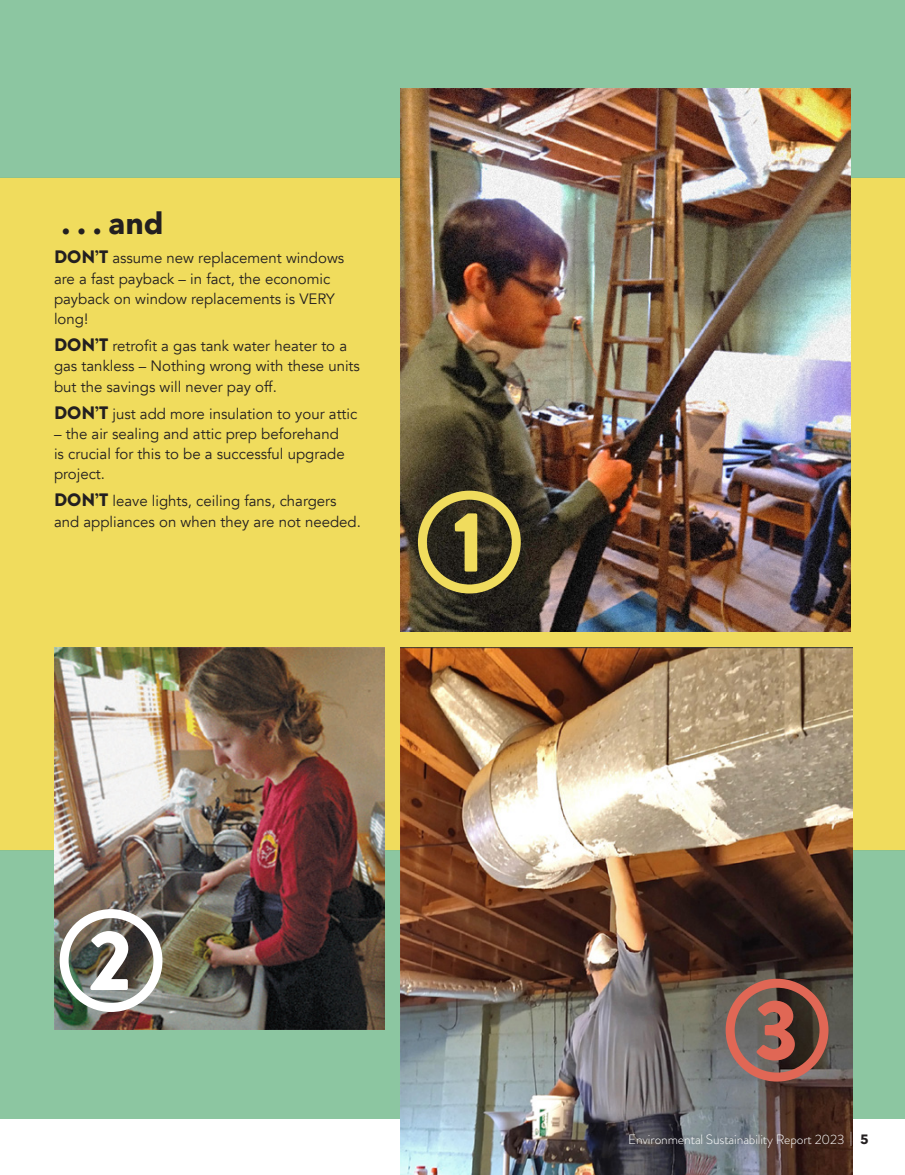
<style>
.page{position:relative;width:905px;height:1175px;background:#fff}
.page>*{position:absolute;margin:0;border:0;box-sizing:border-box;transform-origin:0 0}
.t1{font:900 85.5px "Brandon Grotesque";color:#fff}
.t2{font:900 85.5px "Brandon Grotesque";color:#f0dc5d}
.t3{font:900 85.5px "Brandon Grotesque";color:#e06755}
.t4{font:700 30px "Avenir Next";color:#231f20}
.t5{font:15px/20.2px "Avenir";color:#231f20}
.t6{font:300 13.5px "Brandon Grotesque";letter-spacing:-.01em;color:#fff}
.s1{font-family:"Brandon Grotesque";font-weight:900;font-size:18px}
.s2{font-family:"Avenir Next";font-weight:700;color:#231f20}
</style>
<div class="page">
<div style="left:0;top:178px;width:904px;height:672px;background:#f0dc5d"></div>
<div style="left:0;top:850px;width:904px;height:268px;background:#8cc6a1"></div>
<div style="left:0;top:0;width:904px;height:178px;background:#8cc6a1"></div>
<img style="left:54px;top:647px;width:331px;height:382px">
<div style="left:60px;top:909px;width:102px;height:103px;border:9px solid #fff;border-radius:50%"></div>
<img style="left:400px;top:647px;width:452px;height:527px">
<img style="left:400px;top:88px;width:450px;height:544px">
<div style="left:418px;top:490px;width:103px;height:103px;border:9px solid #f0dc5d;border-radius:50%"></div>
<div style="left:725px;top:978px;width:103px;height:103px;border:9px solid #e06755;border-radius:50%"></div>
<h2 class="t4" style="left:62px;top:198px;width:103px">. . . and</h2>
<p class="t5" style="left:54px;top:248px;width:292px"><span class="s1">DON’T</span> assume new replacement windows are a fast payback – in fact, the economic payback on window replacements is VERY long!</p>
<p class="t5" style="left:54px;top:336px;width:307px"><span class="s1">DON’T</span> retrofit a gas tank water heater to a gas tankless – Nothing wrong with these units but the savings will never pay off.</p>
<p class="t5" style="left:54px;top:403px;width:305px"><span class="s1">DON’T</span> just add more insulation to your attic</p>
<p class="t5" style="left:54px;top:424px;width:292px">– the air sealing and attic prep beforehand is crucial for this to be a successful upgrade project.</p>
<p class="t5" style="left:54px;top:491px;width:308px"><span class="s1">DON’T</span> leave lights, ceiling fans, chargers and appliances on when they are not needed.</p>
<h1 class="t2" style="left:452px;top:481px;width:33px">1</h1>
<h1 class="t1" style="left:88px;top:900px;width:45px">2</h1>
<h1 class="t3" style="left:754px;top:969px;width:46px">3</h1>
<p class="t6" style="left:628px;top:1129px;width:242px">Environmental Sustainability Report 2023 | <span class="s2">5</span></p>
</div>
